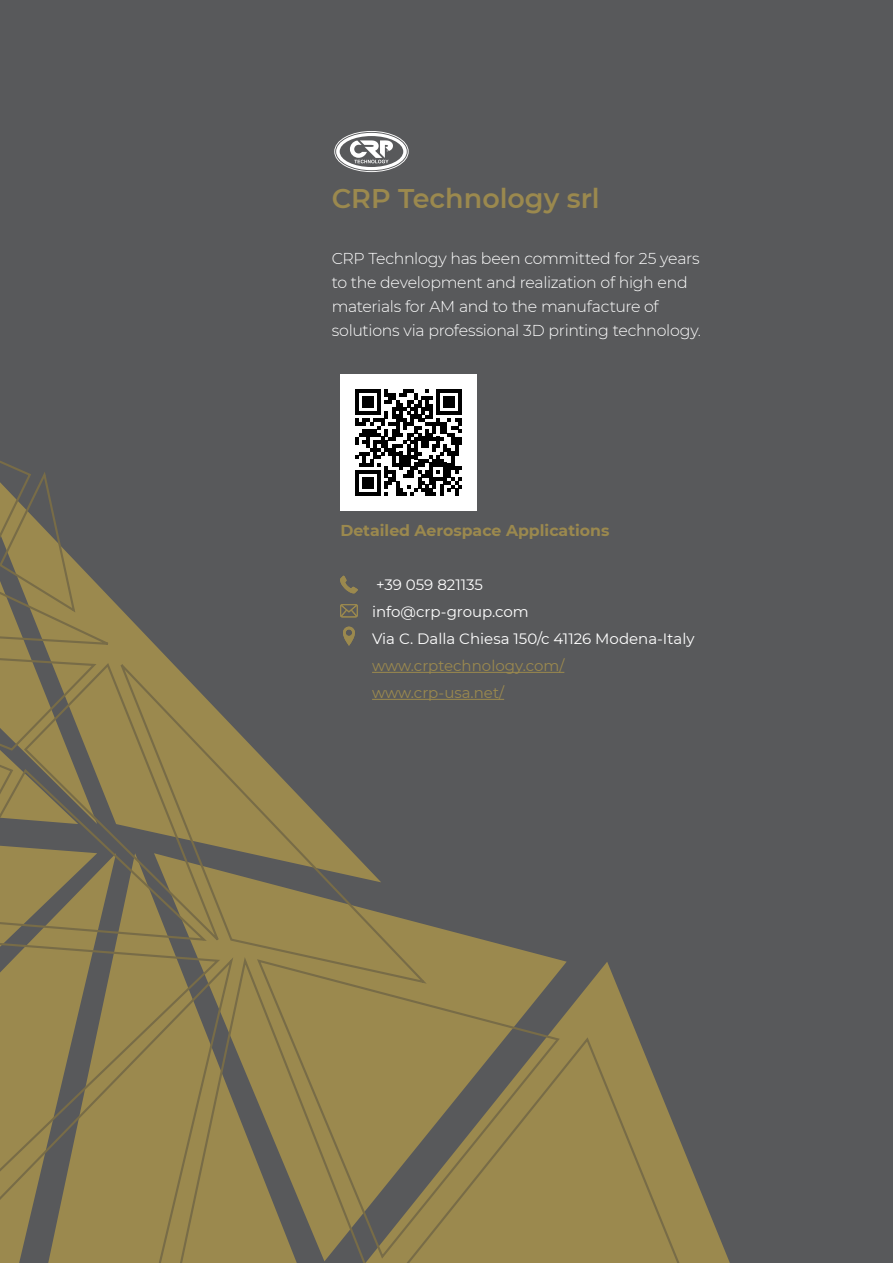
<style>
.page{position:relative;width:893px;height:1263px;background:#58595b}
.page>*{position:absolute;margin:0;border:0;box-sizing:border-box;transform-origin:0 0}
.t1{font:600 27px "Montserrat";color:#9b894e}
.t2{font:300 15.75px/24px "Montserrat";letter-spacing:-.02em;color:#fff}
.t3{font:700 15.75px "Montserrat";color:#9b894e}
.t4{font:15px/27px "Montserrat";color:#fff}
.t5{font:15px/27px "Montserrat";color:#9b894e}
</style>
<div class="page">
<div style="left:340px;top:374px;width:137px;height:137px;background:#fff"></div>
<svg style="left:355px;top:389px;width:107px;height:107px"></svg>
<svg style="left:373px;top:962px;width:357px;height:301px"></svg>
<svg style="left:430px;top:926px;width:137px;height:110px"></svg>
<svg style="left:392px;top:1036px;width:295px;height:227px;background:#94834f"></svg>
<svg style="left:0;top:947px;width:175px;height:316px;background:#8f804f"></svg>
<svg style="left:373px;top:958px;width:188px;height:303px"></svg>
<svg style="left:175px;top:985px;width:198px;height:278px;background:#8f804f"></svg>
<svg style="left:115px;top:700px;width:315px;height:285px"></svg>
<svg style="left:0;top:461px;width:207px;height:486px"></svg>
<svg style="left:334px;top:131px;width:75px;height:41px"></svg>
<svg style="left:340px;top:604px;width:18px;height:13px"></svg>
<svg style="left:343px;top:627px;width:12px;height:19px"></svg>
<svg style="left:340px;top:575px;width:18px;height:18px"></svg>
<hr style="left:372px;top:672px;width:192px;height:1px;background:#9b894e">
<hr style="left:372px;top:699px;width:132px;height:1px;background:#9b894e">
<h1 class="t1" style="left:332px;top:179px;width:269px">CRP Technology srl</h1>
<p class="t2" style="left:332px;top:246px;width:371px">CRP Technlogy has been committed for 25 years to the development and realization of high end materials for AM and to the manufacture of solutions via professional 3D printing technology.</p>
<p class="t3" style="left:340px;top:519px;width:271px">Detailed Aerospace Applications</p>
<p class="t4" style="left:372px;top:571px;width:324px">+39 059 821135<br>info@crp-group.com<br>Via C. Dalla Chiesa 150/c 41126 Modena-Italy</p>
<p class="t5" style="left:372px;top:652px;width:194px">www.crptechnology.com/ www.crp-usa.net/</p>
</div>
